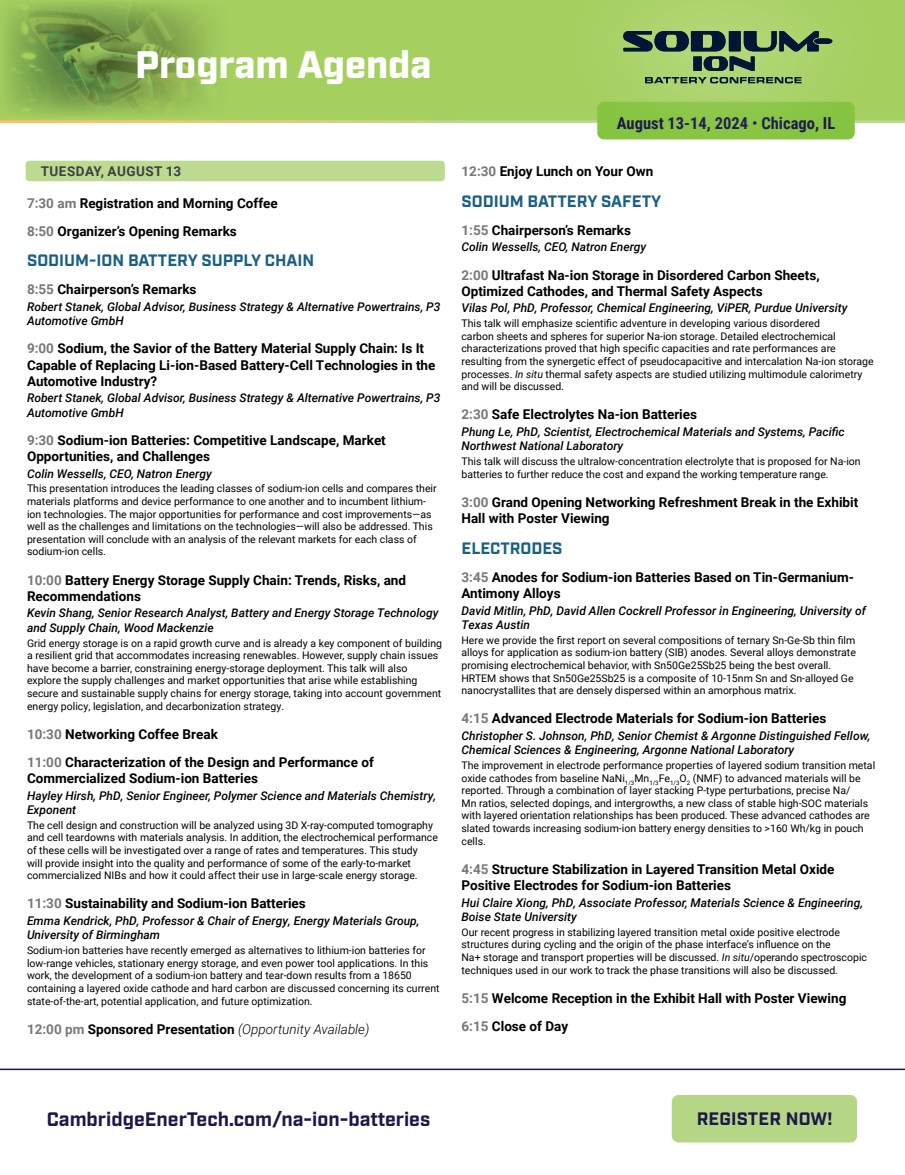
<style>
.page{position:relative;width:905px;height:1175px;background:#fff}
.page>*{position:absolute;margin:0;border:0;box-sizing:border-box;transform-origin:0 0}
.t1{font:900 38.25px "Industry";color:#fff}
.t2{font:700 19.5px "Industry";color:#1d174b}
.t3{font:700 18px "Industry";letter-spacing:.01em;color:#1d174b}
.t4{font:700 16.5px "Industry";color:#1a6086}
.t5{font:700 16.5px "Roboto Condensed";color:#1d174b}
.t6{font:700 13.5px/16.2px "Roboto";color:#000}
.t7{font:italic 300 13.5px "Roboto";color:#000}
.t8{font:700 13.5px "Roboto";letter-spacing:.035em;color:#404042}
.t9{font:italic 500 12px/14.4px "Roboto";color:#000}
.t10{font:10.5px/12.6px "Roboto";color:#000}
.s1{color:#76787a}
.s2{font-weight:700;font-style:normal;color:#76787a}
.s3{font-weight:700;font-style:normal}
.s4{font-weight:400}
.s5{font-style:italic}
</style>
<div class="page">
<div style="left:671px;top:1094px;width:186px;height:48px;background:#b5d785;border-radius:7px"></div>
<hr style="left:0;top:1068px;width:904px;height:2px;background:#1d174b">
<div style="left:0;top:0;width:904px;height:120px;background:#a5d05f"></div>
<img style="left:4px;top:2px;width:209px;height:113px">
<div style="left:547px;top:0;width:355px;height:166px;background:#fff;opacity:.75"></div>
<svg style="left:623px;top:31px;width:209px;height:40px"></svg>
<svg style="left:645px;top:77px;width:156px;height:6px"></svg>
<div style="left:26px;top:161px;width:419px;height:20px;background:#bcdb90;border-radius:4px"></div>
<h1 class="t1" style="left:135px;top:41px;width:298px">Program Agenda</h1>
<p class="t8" style="left:41px;top:162px;width:142px">TUESDAY, AUGUST 13</p>
<p class="t6" style="left:27px;top:188px;width:252px;line-height:28px"><span class="s1">7:30 am</span> Registration and Morning Coffee<br><span class="s1">8:50</span> Organizer’s Opening Remarks</p>
<h3 class="t4" style="left:27px;top:251px;width:289px">SODIUM-ION BATTERY SUPPLY CHAIN</h3>
<p class="t6" style="left:27px;top:281px;width:171px"><span class="s1">8:55</span> Chairperson’s Remarks</p>
<p class="t9" style="left:27px;top:299px;width:415px">Robert Stanek, Global Advisor, Business Strategy &amp; Alternative Powertrains, P3<br>Automotive GmbH</p>
<p class="t6" style="left:27px;top:340px;width:410px"><span class="s1">9:00</span> Sodium, the Savior of the Battery Material Supply Chain: Is It<br>Capable of Replacing Li-ion-Based Battery-Cell Technologies in the<br>Automotive Industry?</p>
<p class="t9" style="left:27px;top:390px;width:415px">Robert Stanek, Global Advisor, Business Strategy &amp; Alternative Powertrains, P3<br>Automotive GmbH</p>
<p class="t6" style="left:27px;top:431px;width:360px"><span class="s1">9:30</span> Sodium-ion Batteries: Competitive Landscape, Market<br>Opportunities, and Challenges</p>
<p class="t9" style="left:27px;top:466px;width:186px">Colin Wessells, CEO, Natron Energy</p>
<p class="t10" style="left:27px;top:482px;width:411px">This presentation introduces the leading classes of sodium-ion cells and compares their materials platforms and device performance to one another and to incumbent lithium&shy;ion technologies. The major opportunities for performance and cost improvements—as well as the challenges and limitations on the technologies—will also be addressed. This presentation will conclude with an analysis of the relevant markets for each class of sodium-ion cells.</p>
<p class="t6" style="left:27px;top:571px;width:380px"><span class="s1">10:00</span> Battery Energy Storage Supply Chain: Trends, Risks, and<br>Recommendations</p>
<p class="t9" style="left:27px;top:605px;width:413px">Kevin Shang, Senior Research Analyst, Battery and Energy Storage Technology and Supply Chain, Wood Mackenzie</p>
<p class="t10" style="left:27px;top:636px;width:416px">Grid energy storage is on a rapid growth curve and is already a key component of building a resilient grid that accommodates increasing renewables. However, supply chain issues have become a barrier, constraining energy-storage deployment. This talk will also explore the supply challenges and market opportunities that arise while establishing secure and sustainable supply chains for energy storage, taking into account government energy policy, legislation, and decarbonization strategy.</p>
<p class="t6" style="left:27px;top:719px;width:348px;line-height:28px"><span class="s1">10:30</span> Networking Coffee Break<br><span class="s1">11:00</span> Characterization of the Design and Performance of</p>
<p class="t6" style="left:27px;top:769px;width:232px">Commercialized Sodium-ion Batteries</p>
<p class="t9" style="left:27px;top:787px;width:410px">Hayley Hirsh, PhD, Senior Engineer, Polymer Science and Materials Chemistry,<br>Exponent</p>
<p class="t10" style="left:27px;top:818px;width:412px">The cell design and construction will be analyzed using 3D X-ray-computed tomography and cell teardowns with materials analysis. In addition, the electrochemical performance of these cells will be investigated over a range of rates and temperatures. This study<br>will provide insight into the quality and performance of some of the early-to-market commercialized NIBs and how it could affect their use in large-scale energy storage.</p>
<p class="t6" style="left:27px;top:895px;width:280px"><span class="s1">11:30</span> Sustainability and Sodium-ion Batteries</p>
<p class="t9" style="left:27px;top:913px;width:394px">Emma Kendrick, PhD, Professor &amp; Chair of Energy, Energy Materials Group,<br>University of Birmingham</p>
<p class="t10" style="left:27px;top:943px;width:414px">Sodium-ion batteries have recently emerged as alternatives to lithium-ion batteries for low-range vehicles, stationary energy storage, and even power tool applications. In this work, the development of a sodium-ion battery and tear-down results from a 18650 containing a layered oxide cathode and hard carbon are discussed concerning its current state-of-the-art, potential application, and future optimization.</p>
<p class="t7" style="left:27px;top:1019px;width:344px"><span class="s2">12:00 pm</span> <span class="s3">Sponsored Presentation</span> (Opportunity Available)</p>
<h3 class="t5" style="left:617px;top:112px;width:220px">August 13-14, 2024 <span class="s4">•</span> Chicago, IL</h3>
<p class="t6" style="left:461px;top:163px;width:193px"><span class="s1">12:30</span> Enjoy Lunch on Your Own</p>
<h3 class="t4" style="left:461px;top:191px;width:201px">SODIUM BATTERY SAFETY</h3>
<p class="t6" style="left:461px;top:221px;width:171px"><span class="s1">1:55</span> Chairperson’s Remarks</p>
<p class="t9" style="left:461px;top:239px;width:186px">Colin Wessells, CEO, Natron Energy</p>
<p class="t6" style="left:461px;top:266px;width:359px"><span class="s1">2:00</span> Ultrafast Na-ion Storage in Disordered Carbon Sheets,<br>Optimized Cathodes, and Thermal Safety Aspects</p>
<p class="t9" style="left:461px;top:300px;width:387px">Vilas Pol, PhD, Professor, Chemical Engineering, ViPER, Purdue University</p>
<p class="t10" style="left:461px;top:317px;width:413px">This talk will emphasize scientific adventure in developing various disordered<br>carbon sheets and spheres for superior Na-ion storage. Detailed electrochemical characterizations proved that high specific capacities and rate performances are resulting from the synergetic effect of pseudocapacitive and intercalation Na-ion storage processes. <span class="s5">In situ</span> thermal safety aspects are studied utilizing multimodule calorimetry and will be discussed.</p>
<p class="t6" style="left:461px;top:406px;width:237px"><span class="s1">2:30</span> Safe Electrolytes Na-ion Batteries</p>
<p class="t9" style="left:461px;top:424px;width:385px">Phung Le, PhD, Scientist, Electrochemical Materials and Systems, Pacific<br>Northwest National Laboratory</p>
<p class="t10" style="left:461px;top:454px;width:401px">This talk will discuss the ultralow-concentration electrolyte that is proposed for Na-ion batteries to further reduce the cost and expand the working temperature range.</p>
<p class="t6" style="left:461px;top:493px;width:398px"><span class="s1">3:00</span> Grand Opening Networking Refreshment Break in the Exhibit<br>Hall with Poster Viewing</p>
<h3 class="t4" style="left:461px;top:538px;width:103px">ELECTRODES</h3>
<p class="t6" style="left:461px;top:568px;width:394px"><span class="s1">3:45</span> Anodes for Sodium-ion Batteries Based on Tin-Germanium-<br>Antimony Alloys</p>
<p class="t9" style="left:461px;top:602px;width:406px">David Mitlin, PhD, David Allen Cockrell Professor in Engineering, University of<br>Texas Austin</p>
<p class="t10" style="left:461px;top:633px;width:396px">Here we provide the first report on several compositions of ternary Sn-Ge-Sb thin film alloys for application as sodium-ion battery (SIB) anodes. Several alloys demonstrate promising electrochemical behavior, with Sn50Ge25Sb25 being the best overall.<br>HRTEM shows that Sn50Ge25Sb25 is a composite of 10-15nm Sn and Sn-alloyed Ge nanocrystallites that are densely dispersed within an amorphous matrix.</p>
<p class="t6" style="left:461px;top:710px;width:366px"><span class="s1">4:15</span> Advanced Electrode Materials for Sodium-ion Batteries</p>
<p class="t9" style="left:461px;top:728px;width:410px">Christopher S. Johnson, PhD, Senior Chemist &amp; Argonne Distinguished Fellow,<br>Chemical Sciences &amp; Engineering, Argonne National Laboratory</p>
<p class="t10" style="left:461px;top:758px;width:415px">The improvement in electrode performance properties of layered sodium transition metal oxide cathodes from baseline NaNi<sub>1/3</sub>Mn<sub>1/3</sub>Fe<sub>1/3</sub>O<sub>2</sub> (NMF) to advanced materials will be reported. Through a combination of layer stacking P-type perturbations, precise Na/<br>Mn ratios, selected dopings, and intergrowths, a new class of stable high-SOC materials with layered orientation relationships has been produced. These advanced cathodes are slated towards increasing sodium-ion battery energy densities to &gt;160 Wh/kg in pouch cells.</p>
<p class="t6" style="left:461px;top:860px;width:374px"><span class="s1">4:45</span> Structure Stabilization in Layered Transition Metal Oxide<br>Positive Electrodes for Sodium-ion Batteries</p>
<p class="t9" style="left:461px;top:894px;width:403px">Hui Claire Xiong, PhD, Associate Professor, Materials Science &amp; Engineering,<br>Boise State University</p>
<p class="t10" style="left:461px;top:925px;width:407px">Our recent progress in stabilizing layered transition metal oxide positive electrode structures during cycling and the origin of the phase interface’s influence on the<br>Na+ storage and transport properties will be discussed. <span class="s5">In situ</span>/operando spectroscopic techniques used in our work to track the phase transitions will also be discussed.</p>
<p class="t6" style="left:461px;top:983px;width:386px;line-height:28px"><span class="s1">5:15</span> Welcome Reception in the Exhibit Hall with Poster Viewing<br><span class="s1">6:15</span> Close of Day</p>
<h2 class="t2" style="left:47px;top:1107px;width:385px">CambridgeEnerTech.com/na-ion-batteries</h2>
<h3 class="t3" style="left:696px;top:1108px;width:137px">REGISTER NOW!</h3>
</div>
